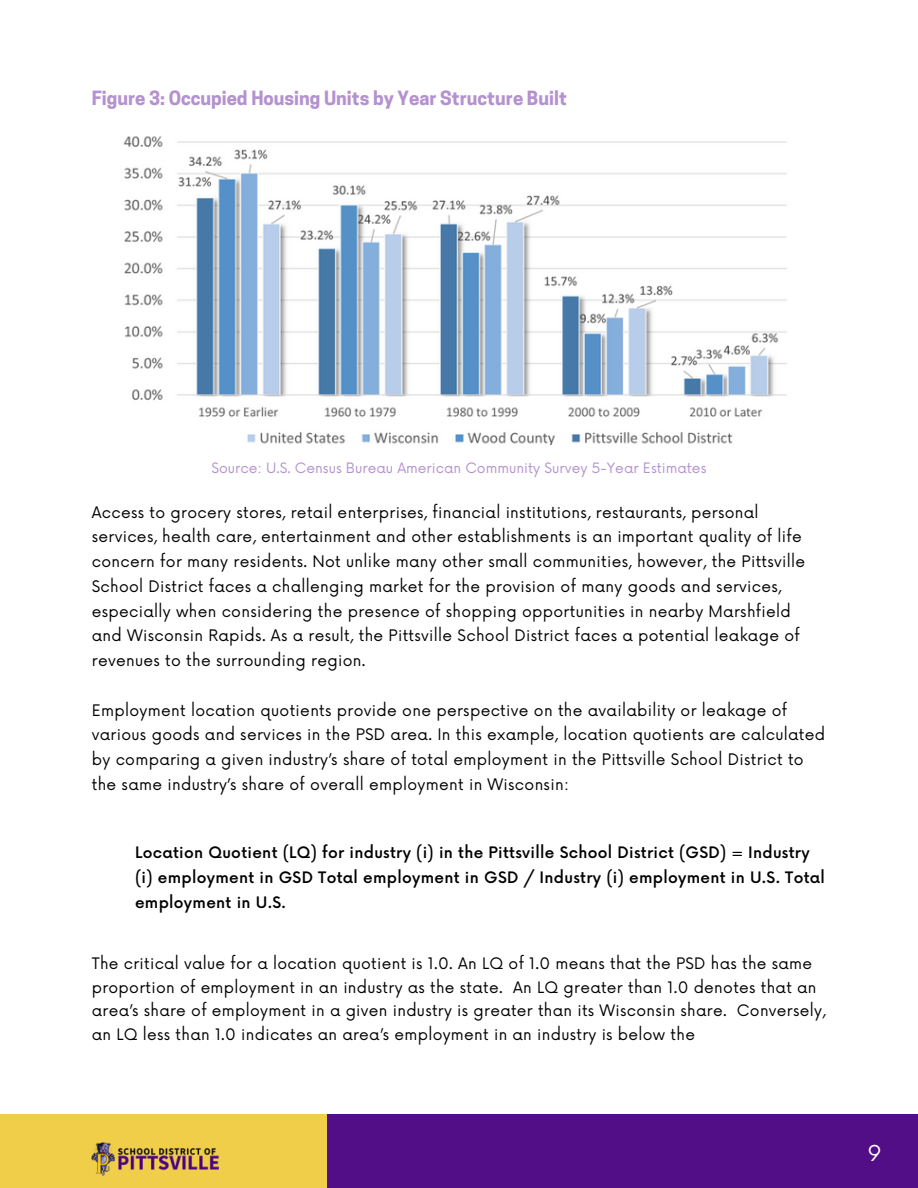
<style>
.page{position:relative;width:918px;height:1188px;background:#fff}
.page>*{position:absolute;margin:0;border:0;box-sizing:border-box;transform-origin:0 0}
.t1{font:21.45px "Now";color:#fff}
.t2{font:700 18.45px "Cooper Hewitt";color:#b492cf}
.t3{font:15.45px/24.8px "Now";letter-spacing:.02em;color:#000}
.t4{font:500 15.45px/24.8px "Now";letter-spacing:.02em;color:#000}
.t5{font:13.95px "Now";color:#b492cf}
</style>
<div class="page">
<div style="left:0;top:1114px;width:327px;height:74px;background:#f0ce49"></div>
<div style="left:327px;top:1114px;width:591px;height:74px;background:#510e86"></div>
<img style="left:123px;top:136px;width:664px;height:309px">
<img style="left:92px;top:1142px;width:127px;height:34px">
<p class="t2" style="left:92px;top:91px;width:477px">Figure 3: Occupied Housing Units by Year Structure Built</p>
<p class="t5" style="left:212px;top:460px;width:496px">Source: U.S. Census Bureau American Community Survey 5-Year Estimates</p>
<p class="t3" style="left:92px;top:501px;width:715px">Access to grocery stores, retail enterprises, financial institutions, restaurants, personal services, health care, entertainment and other establishments is an important quality of life concern for many residents. Not unlike many other small communities, however, the Pittsville School District faces a challenging market for the provision of many goods and services, especially when considering the presence of shopping opportunities in nearby Marshfield and Wisconsin Rapids. As a result, the Pittsville School District faces a potential leakage of revenues to the surrounding region.</p>
<p class="t3" style="left:92px;top:699px;width:735px">Employment location quotients provide one perspective on the availability or leakage of various goods and services in the PSD area. In this example, location quotients are calculated by comparing a given industry’s share of total employment in the Pittsville School District to the same industry’s share of overall employment in Wisconsin:</p>
<p class="t4" style="left:135px;top:841px;width:691px">Location Quotient (LQ) for industry (i) in the Pittsville School District (GSD) = Industry (i) employment in GSD Total employment in GSD / Industry (i) employment in U.S. Total employment in U.S.</p>
<p class="t3" style="left:92px;top:952px;width:735px;line-height:23.7px">The critical value for a location quotient is 1.0. An LQ of 1.0 means that the PSD has the same proportion of employment in an industry as the state. An LQ greater than 1.0 denotes that an area’s share of employment in a given industry is greater than its Wisconsin share. Conversely, an LQ less than 1.0 indicates an area’s employment in an industry is below the</p>
<h1 class="t1" style="left:867px;top:1142px;width:16px">9</h1>
</div>
